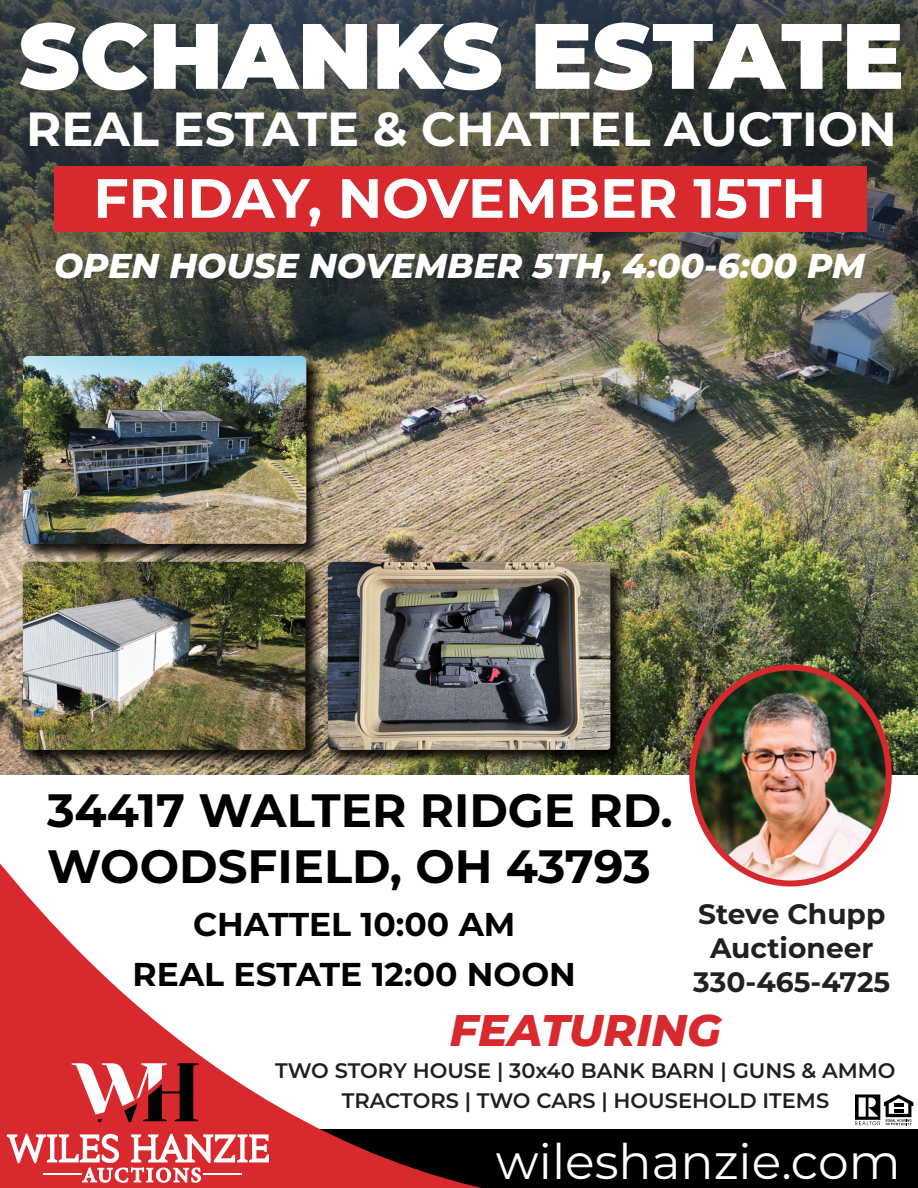
<style>
.page{position:relative;width:918px;height:1188px;background:#fff}
.page>*{position:absolute;margin:0;border:0;box-sizing:border-box;transform-origin:0 0}
.t1{font:900 92.55px "Montserrat";color:#fff}
.t2{font:700 55.2px "Montserrat";color:#fff}
.t3{font:48.9px "Montserrat";color:#fff}
.t4{font:700 47.85px "Montserrat";color:#fff}
.t5{font:700 46.65px/56.1px "Montserrat";color:#000}
.t6{font:italic 800 44.25px "Montserrat";color:#d7292e}
.t7{font:italic 800 34.5px "Montserrat";color:#fff}
.t8{font:700 33px/50.1px "Montserrat";color:#000;text-align:center}
.t9{font:700 28.05px/33.8px "Montserrat";color:#231f20;text-align:center}
.t10{font:600 21px/29.7px "Montserrat";color:#231f20;text-align:center}
</style>
<div class="page">
<img style="left:0;top:0;width:918px;height:775px">
<div style="left:309px;top:1130px;width:609px;height:58px;background:#000"></div>
<img style="left:694px;top:669px;width:193px;height:214px;border-radius:97px">
<svg style="left:0;top:863px;width:683px;height:325px"></svg>
<div style="left:689px;top:664px;width:203px;height:222px;border:6px solid #d7282e;border-radius:50%"></div>
<div style="left:54px;top:166px;width:813px;height:66px;background:#d7292e"></div>
<svg style="left:72px;top:1063px;width:126px;height:59px"></svg>
<svg style="left:7px;top:1134px;width:262px;height:49px"></svg>
<img style="left:18px;top:351px;width:309px;height:207px">
<img style="left:20px;top:352px;width:289px;height:206px">
<img style="left:18px;top:558px;width:305px;height:212px">
<img style="left:20px;top:559px;width:289px;height:216px">
<img style="left:323px;top:558px;width:308px;height:212px">
<img style="left:324px;top:559px;width:289px;height:216px">
<svg style="left:855px;top:1094px;width:58px;height:31px"></svg>
<h1 class="t1" style="left:19px;top:-14px;width:887px">SCHANKS ESTATE</h1>
<h3 class="t4" style="left:26px;top:95px;width:872px">REAL ESTATE &amp; CHATTEL AUCTION</h3>
<h2 class="t2" style="left:93px;top:158px;width:734px">FRIDAY, NOVEMBER 15TH</h2>
<h3 class="t7" style="left:54px;top:241px;width:812px">OPEN HOUSE NOVEMBER 5TH, 4:00-6:00 PM</h3>
<h3 class="t5" style="left:47px;top:780px;width:627px">34417 WALTER RIDGE RD.<br>WOODSFIELD, OH 43793</h3>
<h3 class="t8" style="left:133px;top:897px;width:445px">CHATTEL 10:00 AM<br>REAL ESTATE 12:00 NOON</h3>
<h3 class="t9" style="left:693px;top:896px;width:199px">Steve Chupp<br>Auctioneer<br>330-465-4725</h3>
<h3 class="t6" style="left:450px;top:997px;width:273px">FEATURING</h3>
<p class="t10" style="left:275px;top:1055px;width:622px">TWO STORY HOUSE | 30x40 BANK BARN | GUNS &amp; AMMO<br>TRACTORS | TWO CARS | HOUSEHOLD ITEMS</p>
<h3 class="t3" style="left:496px;top:1128px;width:406px">wileshanzie.com</h3>
</div>
